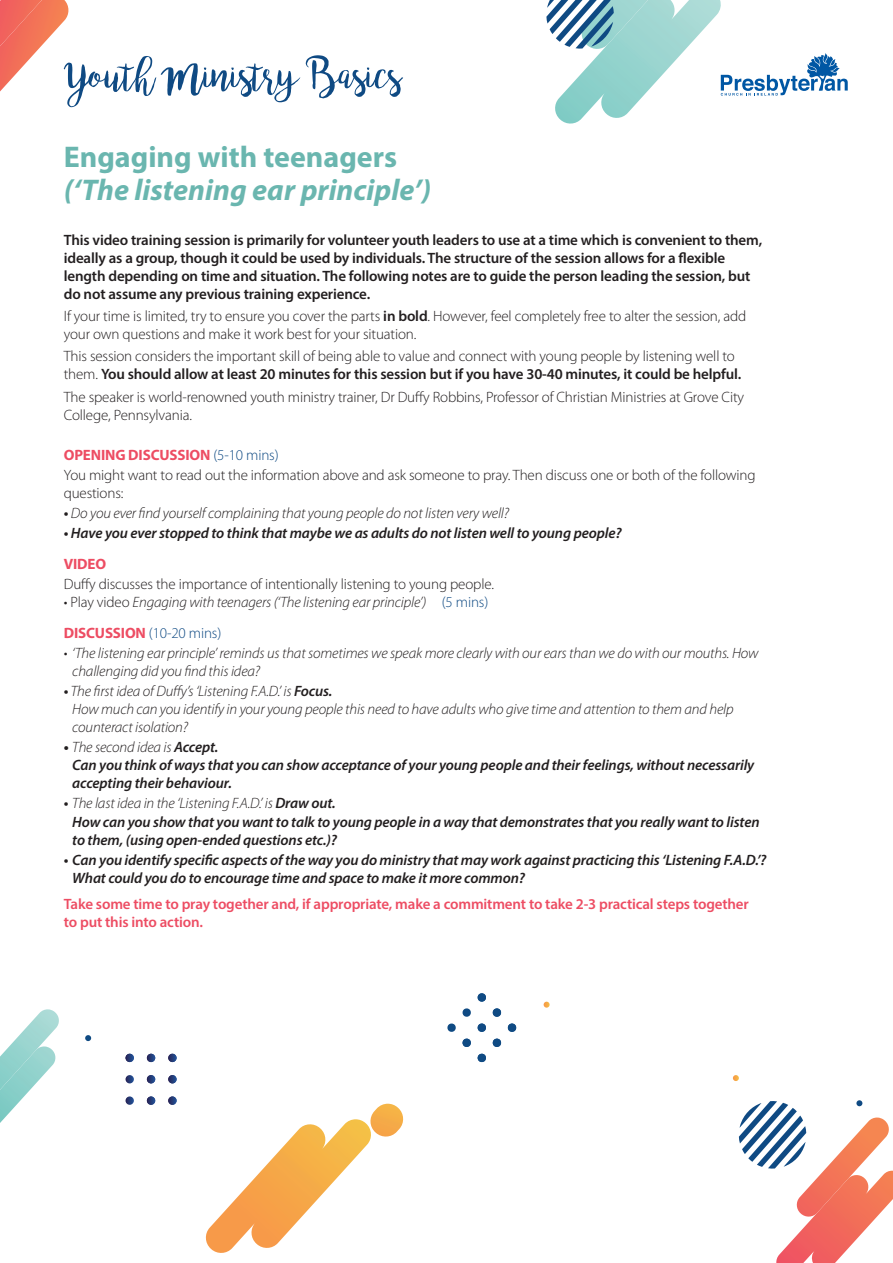
<style>
.page{position:relative;width:893px;height:1263px;background:#fff}
.page>*{position:absolute;margin:0;border:0;box-sizing:border-box;transform-origin:0 0}
.t1{font:italic 700 30px/33px "Myriad Pro";color:#6ab6af}
.t2{font:300 15px/18px "Myriad Pro";letter-spacing:-.01em;color:#231f20}
.t3{font:italic 600 15px/18px "Myriad Pro";letter-spacing:-.01em;color:#231f20}
.t4{font:italic 300 15px/18px "Myriad Pro";letter-spacing:-.01em;color:#231f20}
.t5{font:600 15px/18px "Myriad Pro";letter-spacing:-.01em;color:#231f20}
.t6{font:600 15px/18px "Myriad Pro";letter-spacing:-.01em;color:#ed4d63}
.t7{font:700 15px "Myriad Pro";letter-spacing:-.01em;color:#ed4d63}
.t8{font:300 15px "Myriad Pro";letter-spacing:-.01em;color:#0f4a83}
.s1{font-style:normal}
.s2{font-weight:600}
.s3{font-weight:300;color:#0f4a83}
.s4{font-style:normal;color:#0f4a83}
.s5{font-weight:700;color:#ed4d63}
.s6{font-weight:700}
.s7{font-weight:300}
</style>
<div class="page">
<svg style="left:306px;top:55px;width:97px;height:43px"></svg>
<svg style="left:205px;top:1104px;width:199px;height:149px"></svg>
<svg style="left:477px;top:993px;width:9px;height:9px"></svg>
<svg style="left:492px;top:1008px;width:9px;height:9px"></svg>
<svg style="left:507px;top:1023px;width:10px;height:9px"></svg>
<svg style="left:477px;top:1023px;width:9px;height:9px"></svg>
<svg style="left:492px;top:1038px;width:9px;height:9px"></svg>
<svg style="left:462px;top:1038px;width:9px;height:9px"></svg>
<svg style="left:477px;top:1053px;width:9px;height:9px"></svg>
<svg style="left:462px;top:1008px;width:9px;height:9px"></svg>
<svg style="left:447px;top:1023px;width:9px;height:9px"></svg>
<svg style="left:544px;top:1002px;width:6px;height:6px"></svg>
<svg style="left:733px;top:1075px;width:6px;height:6px"></svg>
<svg style="left:739px;top:1100px;width:154px;height:163px"></svg>
<svg style="left:546px;top:0;width:302px;height:124px"></svg>
<svg style="left:0;top:1009px;width:59px;height:114px"></svg>
<svg style="left:126px;top:1054px;width:8px;height:8px"></svg>
<svg style="left:147px;top:1054px;width:8px;height:8px"></svg>
<svg style="left:168px;top:1054px;width:9px;height:8px"></svg>
<svg style="left:147px;top:1075px;width:8px;height:8px"></svg>
<svg style="left:168px;top:1075px;width:9px;height:8px"></svg>
<svg style="left:147px;top:1096px;width:8px;height:9px"></svg>
<svg style="left:168px;top:1096px;width:9px;height:9px"></svg>
<svg style="left:126px;top:1075px;width:8px;height:8px"></svg>
<svg style="left:126px;top:1096px;width:8px;height:9px"></svg>
<svg style="left:85px;top:1035px;width:6px;height:6px"></svg>
<svg style="left:0;top:0;width:300px;height:107px"></svg>
<p class="t1" style="left:64px;top:140px;width:369px"><span class="s1">Engaging with teenagers </span>(‘The listening ear principle’)</p>
<p class="t5" style="left:64px;top:230px;width:700px">This video training session is primarily for volunteer youth leaders to use at a time which is convenient to them, ideally as a group, though it could be used by individuals. The structure of the session allows for a flexible length depending on time and situation. The following notes are to guide the person leading the session, but do not assume any previous training experience.</p>
<p class="t2" style="left:64px;top:307px;width:684px">If your time is limited, try to ensure you cover the parts <span class="s2">in bold</span>. However, feel completely free to alter the session, add your own questions and make it work best for your situation.</p>
<p class="t2" style="left:64px;top:347px;width:679px">This session considers the important skill of being able to value and connect with young people by listening well to them. <span class="s2">You should allow at least 20 minutes for this session but if you have 30-40 minutes, it could be helpful.</span></p>
<p class="t2" style="left:64px;top:387px;width:682px">The speaker is world-renowned youth ministry trainer, Dr Duffy Robbins, Professor of Christian Ministries at Grove City<br>College, Pennsylvania.</p>
<p class="t7" style="left:64px;top:445px;width:216px">OPENING DISCUSSION <span class="s3">(5-10 mins)</span></p>
<p class="t2" style="left:64px;top:466px;width:693px">You might want to read out the information above and ask someone to pray. Then discuss one or both of the following questions:</p>
<p class="t4" style="left:64px;top:504px;width:447px"><span class="s2">•</span> Do you ever find yourself complaining that young people do not listen very well?</p>
<p class="t3" style="left:64px;top:524px;width:559px">• Have you ever stopped to think that maybe we as adults do not listen well to young people?</p>
<p class="t7" style="left:64px;top:554px;width:44px">VIDEO</p>
<p class="t2" style="left:64px;top:575px;width:432px">Duffy discusses the importance of intentionally listening to young people.</p>
<p class="t4" style="left:64px;top:593px;width:426px"><span class="s1">• Play video</span> Engaging with teenagers (‘The listening ear principle’) <span class="s4">(5 mins)</span></p>
<p class="t8" style="left:64px;top:624px;width:159px"><span class="s5">DISCUSSION</span> (10-20 mins)</p>
<p class="t4" style="left:72px;top:644px;width:688px;text-indent:-9px">• ‘The listening ear principle’ reminds us that sometimes we speak more clearly with our ears than we do with our mouths. How challenging did you find this idea?</p>
<p class="t4" style="left:72px;top:682px;width:663px;text-indent:-9px"><span class="s2">•</span> The first idea of Duffy’s ‘Listening F.A.D.’ is <span class="s2">Focus.<br></span>How much can you identify in your young people this need to have adults who give time and attention to them and help counteract isolation?</p>
<p class="t3" style="left:72px;top:738px;width:684px;text-indent:-9px"><span class="s6">•</span> <span class="s7">The second idea is</span> Accept.<br>Can you think of ways that you can show acceptance of your young people and their feelings, without necessarily accepting their behaviour.</p>
<p class="t3" style="left:72px;top:794px;width:689px;text-indent:-9px">• <span class="s7">The last idea in the ‘Listening F.A.D.’ is</span> Draw out.<br>How can you show that you want to talk to young people in a way that demonstrates that you really want to listen to them, (using open-ended questions etc.)?</p>
<p class="t3" style="left:72px;top:850px;width:696px;text-indent:-9px">• Can you identify specific aspects of the way you do ministry that may work against practicing this ‘Listening F.A.D.’?<br>What could you do to encourage time and space to make it more common?</p>
<p class="t6" style="left:64px;top:895px;width:687px">Take some time to pray together and, if appropriate, make a commitment to take 2-3 practical steps together to put this into action.</p>
</div>
